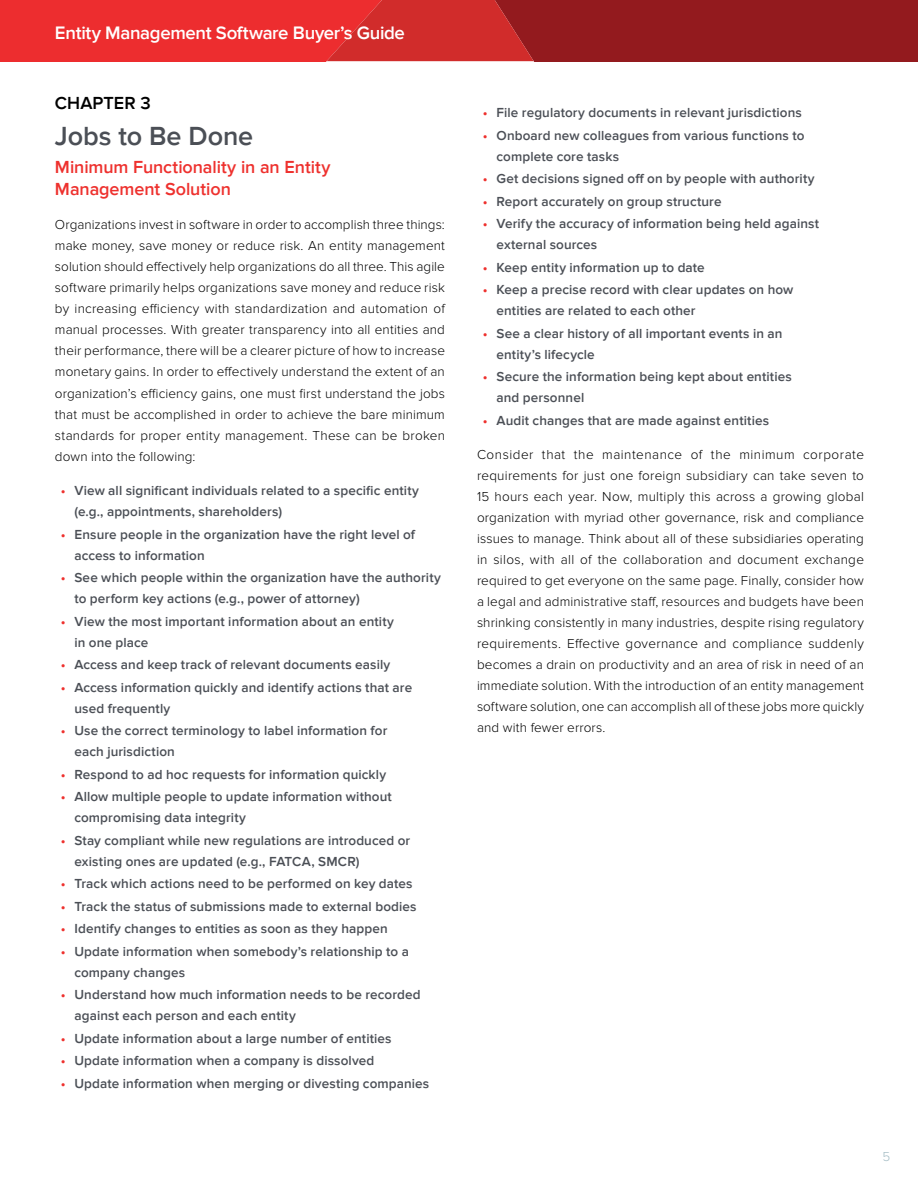
<style>
.page{position:relative;width:918px;height:1188px;background:#fff}
.page>*{position:absolute;margin:0;border:0;box-sizing:border-box;transform-origin:0 0}
.t1{font:600 27px "Proxima Nova";letter-spacing:-.005em;color:#4b4f56}
.t2{font:600 18.6px "Proxima Nova";letter-spacing:-.02em;color:#fff}
.t3{font:600 18px/21.6px "Proxima Nova";letter-spacing:-.005em;color:#ee312e}
.t4{font:600 18px "Proxima Nova";letter-spacing:.005em;color:#000}
.t5{font:600 13.5px/21px "Proxima Nova";letter-spacing:.01em;color:#4b4f56}
.t6{font:300 13.5px/21px "Proxima Nova";letter-spacing:.01em;color:#000;text-align:justify}
.t7{font:300 13.5px "Proxima Nova";color:#a4bcc4}
.s1{color:#ee312e}
</style>
<div class="page">
<svg style="left:0;top:0;width:918px;height:61px;background:#c02426"></svg>
<h2 class="t2" style="left:55px;top:22px;width:352px">Entity Management Software Buyer’s Guide</h2>
<h3 class="t4" style="left:55px;top:93px;width:97px">CHAPTER 3</h3>
<h1 class="t1" style="left:55px;top:120px;width:200px">Jobs to Be Done</h1>
<h3 class="t3" style="left:55px;top:157px;width:277px">Minimum Functionality in an Entity<br>Management Solution</h3>
<p class="t6" style="left:55px;top:215px;width:392px">Organizations invest in software in order to accomplish three things: make money, save money or reduce risk. An entity management solution should effectively help organizations do all three. This agile software primarily helps organizations save money and reduce risk by increasing efficiency with standardization and automation of manual processes. With greater transparency into all entities and their performance, there will be a clearer picture of how to increase monetary gains. In order to effectively understand the extent of an organization’s efficiency gains, one must first understand the jobs that must be accomplished in order to achieve the bare minimum standards for proper entity management. These can be broken down into the following:</p>
<p class="t5" style="left:74px;top:480px;width:346px;text-indent:-14px"><span class="s1">•</span> View all significant individuals related to a specific entity (e.g., appointments, shareholders)</p>
<p class="t5" style="left:74px;top:524px;width:342px;text-indent:-14px"><span class="s1">•</span> Ensure people in the organization have the right level of access to information</p>
<p class="t5" style="left:74px;top:567px;width:368px;text-indent:-14px"><span class="s1">•</span> See which people within the organization have the authority to perform key actions (e.g., power of attorney)</p>
<p class="t5" style="left:74px;top:611px;width:321px;text-indent:-14px"><span class="s1">•</span> View the most important information about an entity in one place</p>
<p class="t5" style="left:61px;top:654px;width:331px"><span class="s1">•</span> Access and keep track of relevant documents easily</p>
<p class="t5" style="left:74px;top:677px;width:339px;text-indent:-14px"><span class="s1">•</span> Access information quickly and identify actions that are used frequently</p>
<p class="t5" style="left:74px;top:720px;width:315px;text-indent:-14px"><span class="s1">•</span> Use the correct terminology to label information for each jurisdiction</p>
<p class="t5" style="left:61px;top:764px;width:327px"><span class="s1">•</span> Respond to ad hoc requests for information quickly</p>
<p class="t5" style="left:74px;top:786px;width:319px;text-indent:-14px"><span class="s1">•</span> Allow multiple people to update information without compromising data integrity</p>
<p class="t5" style="left:74px;top:830px;width:337px;text-indent:-14px"><span class="s1">•</span> Stay compliant while new regulations are introduced or existing ones are updated (e.g., FATCA, SMCR)</p>
<p class="t5" style="left:61px;top:873px;width:353px"><span class="s1">•</span> Track which actions need to be performed on key dates</p>
<p class="t5" style="left:61px;top:896px;width:357px"><span class="s1">•</span> Track the status of submissions made to external bodies</p>
<p class="t5" style="left:61px;top:918px;width:328px"><span class="s1">•</span> Identify changes to entities as soon as they happen</p>
<p class="t5" style="left:74px;top:941px;width:336px;text-indent:-14px"><span class="s1">•</span> Update information when somebody’s relationship to a company changes</p>
<p class="t5" style="left:74px;top:984px;width:348px;text-indent:-14px"><span class="s1">•</span> Understand how much information needs to be recorded against each person and each entity</p>
<p class="t5" style="left:61px;top:1028px;width:332px"><span class="s1">•</span> Update information about a large number of entities</p>
<p class="t5" style="left:61px;top:1050px;width:315px"><span class="s1">•</span> Update information when a company is dissolved</p>
<p class="t5" style="left:61px;top:1073px;width:370px"><span class="s1">•</span> Update information when merging or divesting companies</p>
<p class="t5" style="left:483px;top:103px;width:320px"><span class="s1">•</span> File regulatory documents in relevant jurisdictions</p>
<p class="t5" style="left:496px;top:125px;width:309px;text-indent:-14px"><span class="s1">•</span> Onboard new colleagues from various functions to complete core tasks</p>
<p class="t5" style="left:483px;top:169px;width:333px"><span class="s1">•</span> Get decisions signed off on by people with authority</p>
<p class="t5" style="left:483px;top:191px;width:240px"><span class="s1">•</span> Report accurately on group structure</p>
<p class="t5" style="left:496px;top:214px;width:324px;text-indent:-14px"><span class="s1">•</span> Verify the accuracy of information being held against external sources</p>
<p class="t5" style="left:483px;top:257px;width:223px"><span class="s1">•</span> Keep entity information up to date</p>
<p class="t5" style="left:496px;top:280px;width:298px;text-indent:-14px"><span class="s1">•</span> Keep a precise record with clear updates on how entities are related to each other</p>
<p class="t5" style="left:496px;top:323px;width:288px;text-indent:-14px"><span class="s1">•</span> See a clear history of all important events in an entity’s lifecycle</p>
<p class="t5" style="left:496px;top:367px;width:297px;text-indent:-14px"><span class="s1">•</span> Secure the information being kept about entities and personnel</p>
<p class="t5" style="left:483px;top:410px;width:288px"><span class="s1">•</span> Audit changes that are made against entities</p>
<p class="t6" style="left:477px;top:445px;width:389px">Consider that the maintenance of the minimum corporate requirements for just one foreign subsidiary can take seven to 15 hours each year. Now, multiply this across a growing global organization with myriad other governance, risk and compliance issues to manage. Think about all of these subsidiaries operating in silos, with all of the collaboration and document exchange required to get everyone on the same page. Finally, consider how a legal and administrative staff, resources and budgets have been shrinking consistently in many industries, despite rising regulatory requirements. Effective governance and compliance suddenly becomes a drain on productivity and an area of risk in need of an immediate solution. With the introduction of an entity management software solution, one can accomplish all of these jobs more quickly and with fewer errors.</p>
<p class="t7" style="left:883px;top:1149px;width:9px">5</p>
</div>
